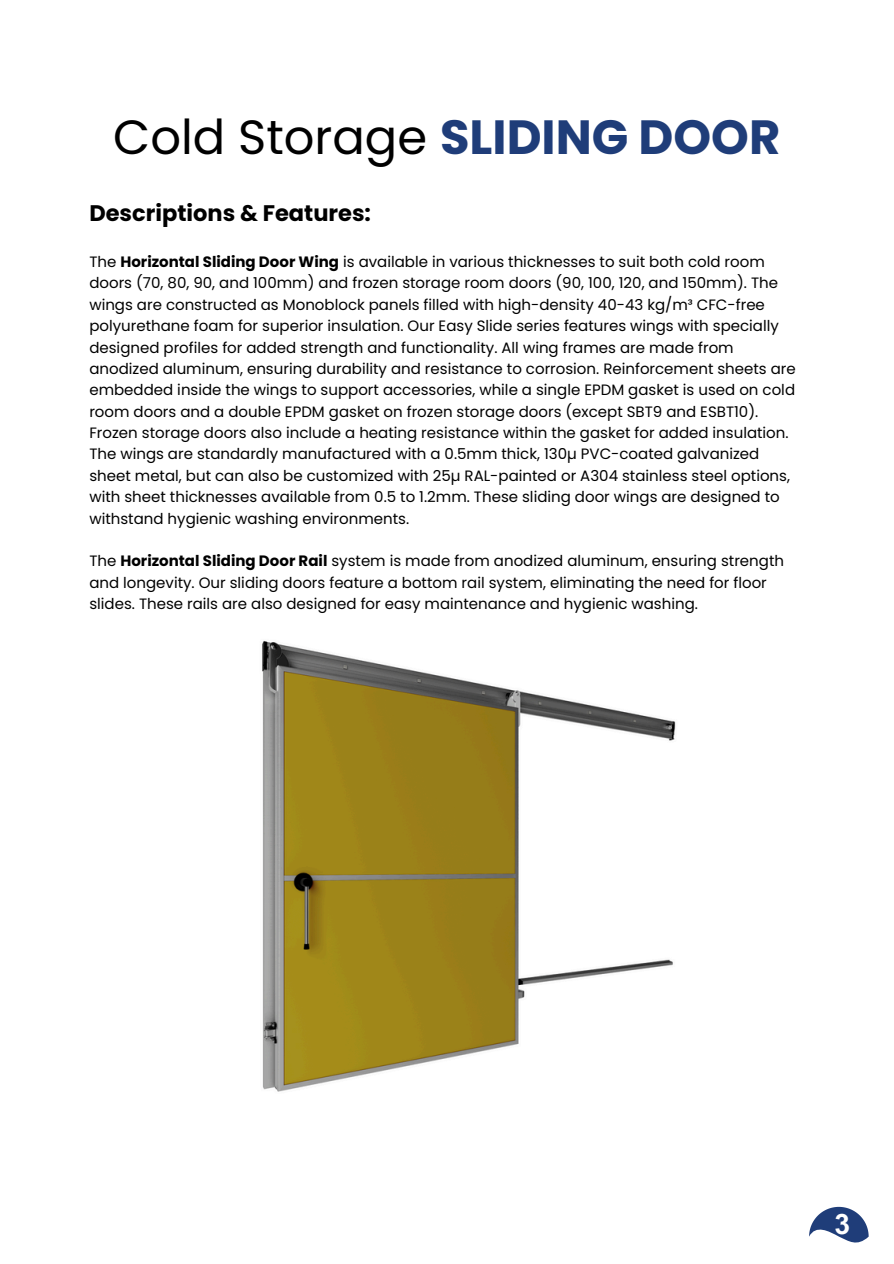
<style>
.page{position:relative;width:894px;height:1264px;background:#fff}
.page>*{position:absolute;margin:0;border:0;box-sizing:border-box;transform-origin:0 0}
.t1{font:48px "Poppins";color:#000}
.t2{font:700 28.2px "Arial MT Pro";color:#fff}
.t3{font:700 22.5px "Poppins";color:#000}
.t4{font:15px/21.3px "Poppins";color:#000}
.s1{font-weight:700;color:#1f3d79}
.s2{font-weight:700}
</style>
<div class="page">
<svg style="left:809px;top:1206px;width:59px;height:37px"></svg>
<img style="left:262px;top:641px;width:414px;height:451px">
<p class="t1" style="left:113px;top:103px;width:668px">Cold Storage <span class="s1">SLIDING DOOR</span></p>
<h2 class="t3" style="left:89px;top:197px;width:283px">Descriptions &amp; Features:</h2>
<p class="t4" style="left:89px;top:251px;width:707px">The <span class="s2">Horizontal Sliding Door Wing</span> is available in various thicknesses to suit both cold room doors (70, 80, 90, and 100mm) and frozen storage room doors (90, 100, 120, and 150mm). The wings are constructed as Monoblock panels filled with high-density 40-43 kg/m³ CFC-free polyurethane foam for superior insulation. Our Easy Slide series features wings with specially designed profiles for added strength and functionality. All wing frames are made from anodized aluminum, ensuring durability and resistance to corrosion. Reinforcement sheets are embedded inside the wings to support accessories, while a single EPDM gasket is used on cold room doors and a double EPDM gasket on frozen storage doors (except SBT9 and ESBT10).<br>Frozen storage doors also include a heating resistance within the gasket for added insulation.<br>The wings are standardly manufactured with a 0.5mm thick, 130µ PVC-coated galvanized sheet metal, but can also be customized with 25µ RAL-painted or A304 stainless steel options, with sheet thicknesses available from 0.5 to 1.2mm. These sliding door wings are designed to withstand hygienic washing environments.</p>
<p class="t4" style="left:89px;top:550px;width:696px">The <span class="s2">Horizontal Sliding Door Rail</span> system is made from anodized aluminum, ensuring strength and longevity. Our sliding doors feature a bottom rail system, eliminating the need for floor slides. These rails are also designed for easy maintenance and hygienic washing.</p>
<p class="t2" style="left:834px;top:1212px;width:17px">3</p>
</div>
